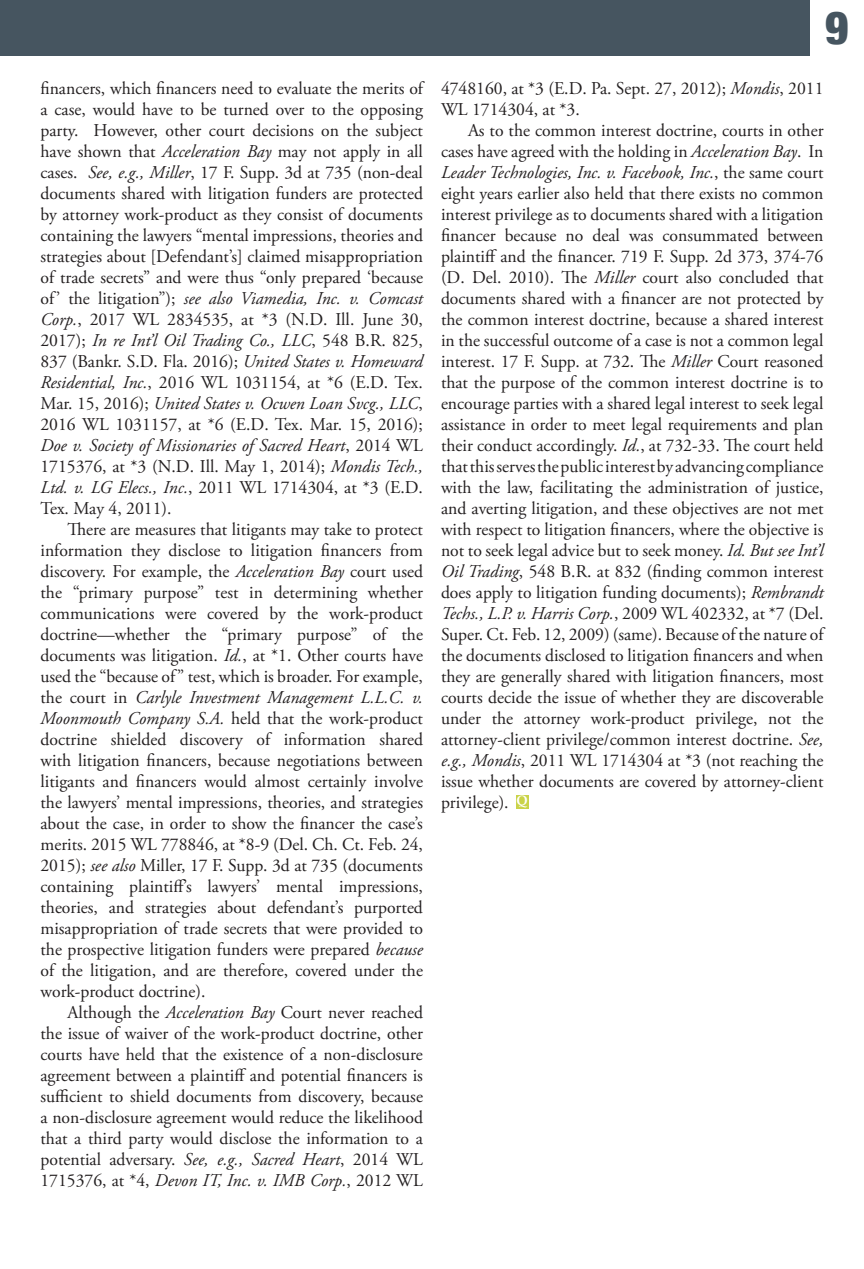
<style>
.page{position:relative;width:864px;height:1269px;background:#fff}
.page>*{position:absolute;margin:0;border:0;box-sizing:border-box;transform-origin:0 0}
.t1{font:900 condensed 45px "Helvetica Neue";color:#465560}
.QE_-_Main_Article_St{font:18px/21px "Adobe Garamond Pro";color:#231f20;text-align:justify}
.t2{font:700 13.5px "Palatino Linotype";color:#fff}
.s1{font-style:italic}
</style>
<div class="page">
<div style="left:516px;top:795px;width:13px;height:14px;background:#cad349"></div>
<div style="left:0;top:0;width:810px;height:55px;background:#465560"></div>
<p class="QE_-_Main_Article_St" style="left:40px;top:78px;width:384px">financers, which financers need to evaluate the merits of a case, would have to be turned over to the opposing party. However, other court decisions on the subject have shown that <span class="s1">Acceleration Bay</span> may not apply in all cases. <span class="s1">See, e.g., Miller</span>, 17 F. Supp. 3d at 735 (non-deal documents shared with litigation funders are protected by attorney work-product as they consist of documents containing the lawyers “mental impressions, theories and strategies about [Defendant’s] claimed misappropriation of trade secrets” and were thus “only prepared ‘because of’ the litigation”); <span class="s1">see also Viamedia, Inc. v. Comcast Corp.</span>, 2017 WL 2834535, at *3 (N.D. Ill. June 30, 2017); <span class="s1">In re Int’l Oil Trading Co., LLC</span>, 548 B.R. 825, 837 (Bankr. S.D. Fla. 2016); <span class="s1">United States v. Homeward Residential, Inc.</span>, 2016 WL 1031154, at *6 (E.D. Tex.<br>Mar. 15, 2016); <span class="s1">United States v. Ocwen Loan Svcg., LLC</span>, 2016 WL 1031157, at *6 (E.D. Tex. Mar. 15, 2016); <span class="s1">Doe v. Society of Missionaries of Sacred Heart</span>, 2014 WL 1715376, at *3 (N.D. Ill. May 1, 2014); <span class="s1">Mondis Tech., Ltd. v. LG Elecs., Inc.</span>, 2011 WL 1714304, at *3 (E.D.<br>Tex. May 4, 2011).</p>
<p class="QE_-_Main_Article_St" style="left:40px;top:519px;width:384px;text-indent:27px">There are measures that litigants may take to protect information they disclose to litigation financers from discovery. For example, the <span class="s1">Acceleration Bay</span> court used the “primary purpose” test in determining whether communications were covered by the work-product doctrine—whether the “primary purpose” of the documents was litigation. <span class="s1">Id.</span>, at *1. Other courts have used the “because of” test, which is broader. For example, the court in <span class="s1">Carlyle Investment Management L.L.C. v.<br>Moonmouth Company S.A.</span> held that the work-product doctrine shielded discovery of information shared with litigation financers, because negotiations between litigants and financers would almost certainly involve the lawyers’ mental impressions, theories, and strategies about the case, in order to show the financer the case’s merits. 2015 WL 778846, at *8-9 (Del. Ch. Ct. Feb. 24, 2015); <span class="s1">see also</span> Miller, 17 F. Supp. 3d at 735 (documents containing plaintiff’s lawyers’ mental impressions, theories, and strategies about defendant’s purported misappropriation of trade secrets that were provided to the prospective litigation funders were prepared <span class="s1">because </span>of the litigation, and are therefore, covered under the work-product doctrine).</p>
<p class="QE_-_Main_Article_St" style="left:40px;top:1002px;width:384px;text-indent:27px">Although the <span class="s1">Acceleration Bay</span> Court never reached the issue of waiver of the work-product doctrine, other courts have held that the existence of a non-disclosure agreement between a plaintiff and potential financers is sufficient to shield documents from discovery, because a non-disclosure agreement would reduce the likelihood that a third party would disclose the information to a potential adversary. <span class="s1">See, e.g., Sacred Heart</span>, 2014 WL 1715376, at *4, <span class="s1">Devon IT, Inc. v. IMB Corp.</span>, 2012 WL</p>
<p class="t1" style="left:825px;top:1px;width:25px">9</p>
<p class="QE_-_Main_Article_St" style="left:441px;top:78px;width:384px">4748160, at *3 (E.D. Pa. Sept. 27, 2012); <span class="s1">Mondis</span>, 2011<br>WL 1714304, at *3.</p>
<p class="QE_-_Main_Article_St" style="left:441px;top:120px;width:384px;text-indent:27px">As to the common interest doctrine, courts in other cases have agreed with the holding in <span class="s1">Acceleration Bay</span>. In <span class="s1">Leader Technologies, Inc. v. Facebook, Inc.</span>, the same court eight years earlier also held that there exists no common interest privilege as to documents shared with a litigation financer because no deal was consummated between plaintiff and the financer. 719 F. Supp. 2d 373, 374-76 (D. Del. 2010). The <span class="s1">Miller</span> court also concluded that documents shared with a financer are not protected by the common interest doctrine, because a shared interest in the successful outcome of a case is not a common legal interest. 17 F. Supp. at 732. The <span class="s1">Miller</span> Court reasoned that the purpose of the common interest doctrine is to encourage parties with a shared legal interest to seek legal assistance in order to meet legal requirements and plan their conduct accordingly. <span class="s1">Id.</span>, at 732-33. The court held that this serves the public interest by advancing compliance with the law, facilitating the administration of justice, and averting litigation, and these objectives are not met with respect to litigation financers, where the objective is not to seek legal advice but to seek money. <span class="s1">Id. But see Int’l Oil Trading</span>, 548 B.R. at 832 (finding common interest does apply to litigation funding documents); <span class="s1">Rembrandt Techs., L.P. v. Harris Corp.</span>, 2009 WL 402332, at *7 (Del.<br>Super. Ct. Feb. 12, 2009) (same). Because of the nature of the documents disclosed to litigation financers and when they are generally shared with litigation financers, most courts decide the issue of whether they are discoverable under the attorney work-product privilege, not the attorney-client privilege/common interest doctrine. <span class="s1">See, e.g., Mondis</span>, 2011 WL 1714304 at *3 (not reaching the issue whether documents are covered by attorney-client privilege).</p>
<p class="t2" style="left:517px;top:791px;width:13px">Q</p>
</div>
